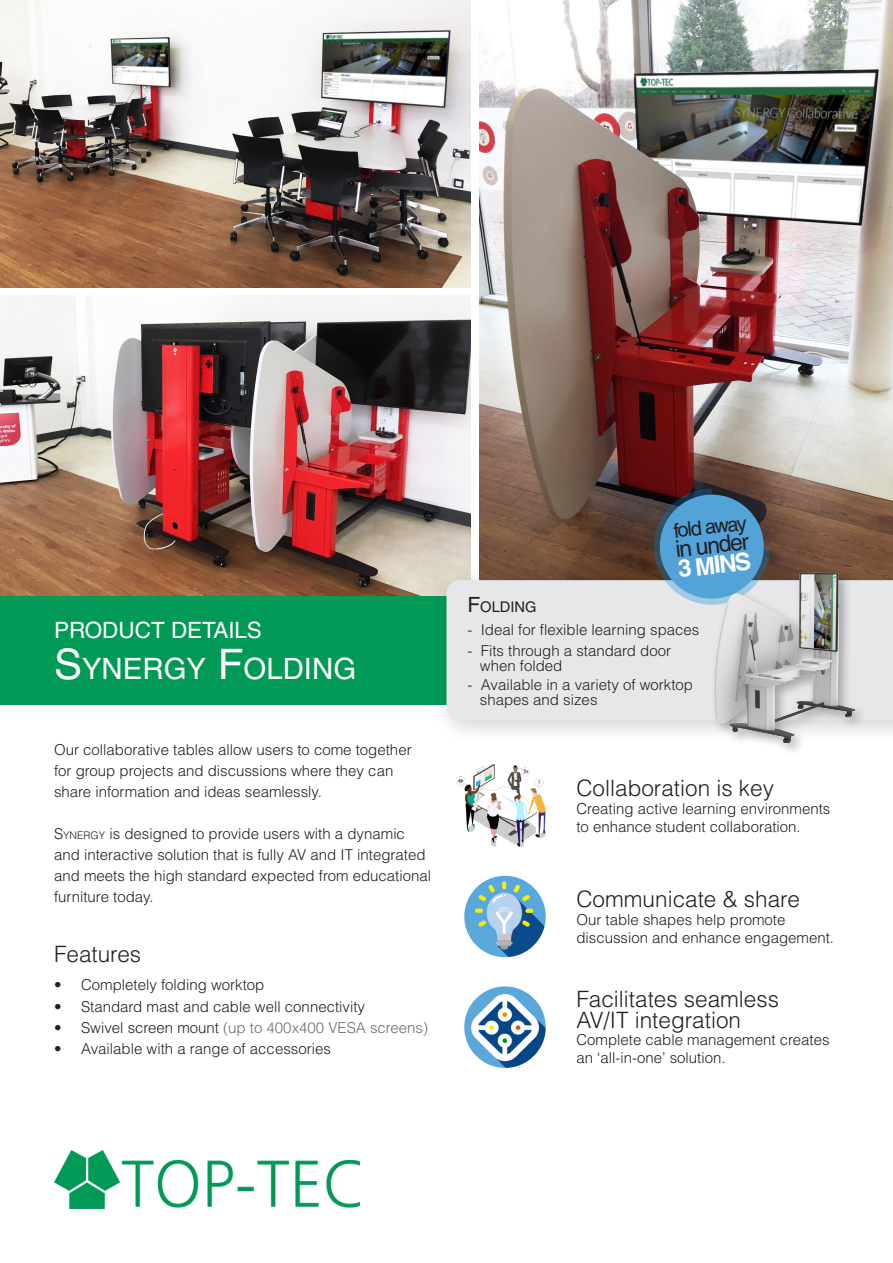
<style>
.page{position:relative;width:893px;height:1263px;background:#fff}
.page>*{position:absolute;margin:0;border:0;box-sizing:border-box;transform-origin:0 0}
.t1{font:29.4px "Helvetica LT Std";color:#fff}
.t2{font:700 24.15px "Helvetica LT Std";color:#fff}
.t3{font:23.1px "Helvetica LT Std";color:#231f20}
.Body_Style{font:300 22.5px "Helvetica LT Std";color:#231f20}
.SUBTITLE{font:22.5px "Helvetica LT Std";color:#fff}
.FRONT_PAGE_BODY_TEXT{font:300 22.5px "Helvetica LT Std";color:#231f20}
.t4{font:20.1px "Helvetica LT Std";color:#231f20}
.Body_Style-2{font:300 15px/21px "Helvetica LT Std";color:#231f20}
.SUBTITLE-2{font:300 15px "Helvetica LT Std";color:#231f20}
.t5{font:300 15px "Helvetica LT Std";color:#6c6d70}
.SUBTITLE-3{font:14.7px "Helvetica LT Std";color:#231f20}
.s1{font-size:42px}
.s2{font-style:inherit}
.s3{font-size:10.5px}
.s4{color:#231f20}
.s5{font-size:21px}
</style>
<div class="page">
<img style="left:54px;top:1150px;width:305px;height:59px">
<img style="left:480px;top:0;width:413px;height:565px">
<img style="left:0;top:0;width:471px;height:287px">
<img style="left:0;top:296px;width:471px;height:300px">
<div style="left:0;top:596px;width:893px;height:108px;background:#009956"></div>
<img style="left:464px;top:876px;width:82px;height:81px;border-radius:41px">
<img style="left:456px;top:765px;width:90px;height:81px">
<img style="left:464px;top:986px;width:82px;height:82px;border-radius:41px">
<div style="left:432px;top:565px;width:461px;height:179px;background:#231f20;opacity:.2"></div>
<div style="left:446px;top:580px;width:447px;height:140px;background:#e6e7e9"></div>
<svg style="left:654px;top:489px;width:116px;height:116px;background:#5c585b"></svg>
<div style="left:660px;top:495px;width:104px;height:104px;background:#53a2d8;border-radius:50%"></div>
<img style="left:689px;top:560px;width:185px;height:187px">
<p class="SUBTITLE" style="left:54px;top:617px;width:209px">PRODUCT DETAILS</p>
<p class="t1" style="left:54px;top:652px;width:304px"><span class="s1">S</span>YNERGY <span class="s1">F</span>OLDING</p>
<p class="Body_Style-2" style="left:54px;top:739px;width:359px">Our collaborative tables allow users to come together for group projects and discussions where they can share information and ideas seamlessly.</p>
<p class="Body_Style-2" style="left:54px;top:823px;width:379px"><span class="s2">S</span><span class="s3">YNERGY</span> is designed to provide users with a dynamic and interactive solution that is fully AV and IT integrated and meets the high standard expected from educational furniture today.</p>
<p class="FRONT_PAGE_BODY_TEXT" style="left:54px;top:940px;width:89px">Features</p>
<p class="Body_Style-2" style="left:54px;top:974px;width:212px">• Completely folding worktop</p>
<p class="Body_Style-2" style="left:54px;top:996px;width:312px">• Standard mast and cable well connectivity</p>
<p class="t5" style="left:54px;top:1018px;width:376px"><span class="s4">• Swivel screen mount</span> (up to 400x400 VESA screens)</p>
<p class="Body_Style-2" style="left:54px;top:1038px;width:278px">• Available with a range of accessories</p>
<p class="t4" style="left:672px;top:519px;width:75px;rotate:-6deg">fold away</p>
<p class="t3" style="left:674px;top:535px;width:75px;rotate:-6deg">in under</p>
<p class="t2" style="left:677px;top:554px;width:75px;rotate:-6deg">3 MINS</p>
<p class="SUBTITLE-3" style="left:467px;top:598px;width:71px"><span class="s5">F</span>OLDING</p>
<p class="SUBTITLE-2" style="left:467px;top:620px;width:234px">- Ideal for flexible learning spaces</p>
<p class="SUBTITLE-2" style="left:467px;top:641px;width:205px">- Fits through a standard door</p>
<p class="SUBTITLE-2" style="left:480px;top:656px;width:84px">when folded</p>
<p class="SUBTITLE-2" style="left:467px;top:675px;width:227px">- Available in a variety of worktop</p>
<p class="SUBTITLE-2" style="left:480px;top:690px;width:119px">shapes and sizes</p>
<p class="Body_Style" style="left:576px;top:774px;width:199px">Collaboration is key</p>
<p class="Body_Style-2" style="left:576px;top:799px;width:255px;line-height:18px">Creating active learning environments to enhance student collaboration.</p>
<p class="Body_Style" style="left:576px;top:884px;width:225px">Communicate &amp; share</p>
<p class="Body_Style-2" style="left:576px;top:910px;width:259px;line-height:18px">Our table shapes help promote discussion and enhance engagement.</p>
<p class="Body_Style" style="left:576px;top:985px;width:204px">Facilitates seamless</p>
<p class="Body_Style" style="left:576px;top:1006px;width:166px">AV/IT integration</p>
<p class="Body_Style-2" style="left:576px;top:1031px;width:255px;line-height:18px">Complete cable management creates an ‘all-in-one’ solution.</p>
</div>
